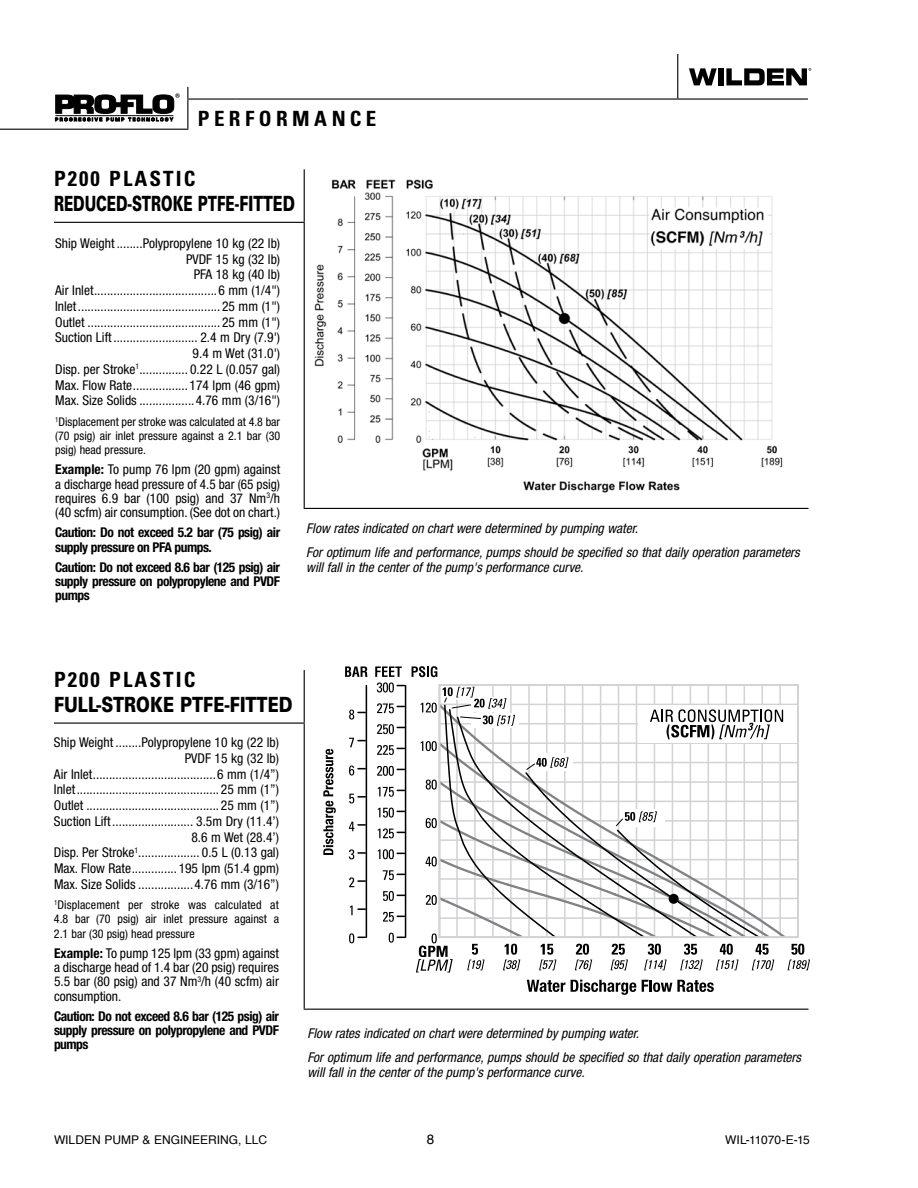
<style>
.page{position:relative;width:918px;height:1188px;background:#fff}
.page>*{position:absolute;margin:0;border:0;box-sizing:border-box;transform-origin:0 0}
.t1{font:900 21px "Univers";color:#000;scale:.66 1}
.t2{font:700 condensed 21px "Univers";letter-spacing:.1em;color:#000}
.t3{font:900 21px "Univers";color:#000;scale:.79 1}
.t4{font:700 condensed 21px "Univers";letter-spacing:.21em;color:#000}
.t5{font:condensed 13.5px/15.8px "Helvetica Neue";color:#000;text-align:right}
.t6{font:italic condensed 13.5px/24px "Helvetica Neue";color:#000}
.t7{font:700 condensed 13.5px/14.2px "Helvetica Neue";letter-spacing:-.035em;color:#000;text-align:justify}
.t8{font:13.5px "Helvetica";color:#000}
.t9{font:condensed 12px/14.2px "Helvetica Neue";color:#000;text-align:justify}
.t10{font:12px "Helvetica";color:#000}
.s1{font-weight:700}
</style>
<div class="page">
<hr style="left:405px;top:686px;width:1px;height:251px;background:#000">
<hr style="left:366px;top:686px;width:1px;height:251px;background:#000">
<svg style="left:527px;top:980px;width:38px;height:12px"></svg>
<svg style="left:571px;top:980px;width:65px;height:15px"></svg>
<svg style="left:642px;top:980px;width:72px;height:12px"></svg>
<svg style="left:412px;top:666px;width:25px;height:11px"></svg>
<svg style="left:345px;top:666px;width:23px;height:11px"></svg>
<svg style="left:323px;top:749px;width:13px;height:106px"></svg>
<svg style="left:349px;top:710px;width:16px;height:10px"></svg>
<svg style="left:349px;top:738px;width:16px;height:9px"></svg>
<svg style="left:349px;top:766px;width:16px;height:10px"></svg>
<svg style="left:349px;top:794px;width:16px;height:9px"></svg>
<svg style="left:349px;top:822px;width:16px;height:9px"></svg>
<svg style="left:349px;top:849px;width:16px;height:10px"></svg>
<svg style="left:349px;top:877px;width:16px;height:10px"></svg>
<svg style="left:350px;top:906px;width:15px;height:9px"></svg>
<svg style="left:349px;top:933px;width:16px;height:10px"></svg>
<svg style="left:375px;top:666px;width:29px;height:26px"></svg>
<svg style="left:377px;top:703px;width:27px;height:10px"></svg>
<svg style="left:377px;top:724px;width:27px;height:10px"></svg>
<svg style="left:377px;top:745px;width:27px;height:10px"></svg>
<svg style="left:377px;top:766px;width:27px;height:10px"></svg>
<svg style="left:378px;top:787px;width:26px;height:10px"></svg>
<svg style="left:378px;top:808px;width:26px;height:10px"></svg>
<svg style="left:378px;top:828px;width:26px;height:10px"></svg>
<svg style="left:378px;top:849px;width:26px;height:10px"></svg>
<svg style="left:383px;top:870px;width:21px;height:10px"></svg>
<svg style="left:383px;top:891px;width:21px;height:10px"></svg>
<svg style="left:383px;top:912px;width:21px;height:10px"></svg>
<svg style="left:389px;top:933px;width:15px;height:10px"></svg>
<svg style="left:416px;top:687px;width:394px;height:286px"></svg>
<hr style="left:54px;top:129px;width:134px;height:1px;background:#000">
<hr style="left:0;top:129px;width:54px;height:1px;background:#000">
<hr style="left:677px;top:54px;width:1px;height:33px;background:#000">
<hr style="left:187px;top:98px;width:50px;height:2px;background:#000">
<svg style="left:187px;top:87px;width:1px;height:42px"></svg>
<hr style="left:237px;top:98px;width:440px;height:2px;background:#000">
<hr style="left:677px;top:98px;width:131px;height:2px;background:#000">
<div style="left:719px;top:68px;width:5px;height:17px;background:#000"></div>
<svg style="left:689px;top:68px;width:28px;height:17px"></svg>
<svg style="left:726px;top:68px;width:85px;height:17px"></svg>
<svg style="left:55px;top:93px;width:125px;height:28px"></svg>
<img style="left:301px;top:169px;width:482px;height:334px">
<hr style="left:304px;top:670px;width:1px;height:53px;background:#000">
<hr style="left:54px;top:723px;width:251px;height:1px;background:#000">
<hr style="left:304px;top:724px;width:1px;height:285px;background:#000">
<hr style="left:304px;top:1009px;width:504px;height:1px;background:#000">
<hr style="left:304px;top:169px;width:1px;height:53px;background:#000">
<hr style="left:54px;top:222px;width:251px;height:1px;background:#000">
<hr style="left:304px;top:223px;width:1px;height:285px;background:#000">
<hr style="left:304px;top:508px;width:504px;height:1px;background:#000">
<h1 class="t4" style="left:198px;top:105px;width:180px">PERFORMANCE</h1>
<h1 class="t2" style="left:54px;top:166px;width:143px">P200 PLASTIC</h1>
<h1 class="t1" style="left:54px;top:191px;width:367px">REDUCED-STROKE PTFE-FITTED</h1>
<p class="t5" style="left:55px;top:235px;width:227px">Ship Weight ........Polypropylene 10 kg (22 lb)<br>PVDF 15 kg (32 lb)<br>PFA 18 kg (40 lb)<br>Air Inlet......................................6 mm (1/4")<br>Inlet............................................ 25 mm (1")<br>Outlet ......................................... 25 mm (1")<br>Suction Lift .......................... 2.4 m Dry (7.9')<br>9.4 m Wet (31.0')<br>Disp. per Stroke<sup>1</sup>............... 0.22 L (0.057 gal)<br>Max. Flow Rate.................174 lpm (46 gpm)<br>Max. Size Solids .................4.76 mm (3/16")</p>
<p class="t9" style="left:55px;top:414px;width:227px"><sup>1</sup>Displacement per stroke was calculated at 4.8 bar (70 psig) air inlet pressure against a 2.1 bar (30 psig) head pressure.</p>
<p class="t5" style="left:55px;top:462px;width:227px;line-height:14.2px;text-align:justify"><span class="s1">Example:</span> To pump 76 lpm (20 gpm) against a discharge head pressure of 4.5 bar (65 psig) requires 6.9 bar (100 psig) and 37 Nm<sup>3</sup>/h (40 scfm) air consumption. (See dot on chart.)</p>
<p class="t7" style="left:55px;top:525px;width:227px">Caution: Do not exceed 5.2 bar (75 psig) air supply pressure on PFA pumps.</p>
<p class="t7" style="left:55px;top:560px;width:226px">Caution: Do not exceed 8.6 bar (125 psig) air supply pressure on polypropylene and PVDF pumps</p>
<p class="t6" style="left:306px;top:517px;width:495px">Flow rates indicated on chart were determined by pumping water.<br>For optimum life and performance, pumps should be specified so that daily operation parameters</p>
<p class="t6" style="left:306px;top:556px;width:279px">will fall in the center of the pump's performance curve.</p>
<h1 class="t2" style="left:54px;top:666px;width:143px">P200 PLASTIC</h1>
<h1 class="t3" style="left:54px;top:691px;width:304px">FULL-STROKE PTFE-FITTED</h1>
<p class="t5" style="left:54px;top:734px;width:227px">Ship Weight ........Polypropylene 10 kg (22 lb)<br>PVDF 15 kg (32 lb)<br>Air Inlet......................................6 mm (1/4”)<br>Inlet............................................ 25 mm (1”)<br>Outlet ......................................... 25 mm (1”)<br>Suction Lift ......................... 3.5m Dry (11.4’)<br>8.6 m Wet (28.4’)<br>Disp. Per Stroke<sup>1</sup>................... 0.5 L (0.13 gal)<br>Max. Flow Rate..............195 lpm (51.4 gpm)<br>Max. Size Solids .................4.76 mm (3/16”)</p>
<p class="t9" style="left:54px;top:898px;width:227px"><sup>1</sup>Displacement per stroke was calculated at 4.8 bar (70 psig) air inlet pressure against a 2.1 bar (30 psig) head pressure</p>
<p class="t5" style="left:54px;top:946px;width:227px;line-height:14.2px;text-align:justify"><span class="s1">Example:</span> To pump 125 lpm (33 gpm) against a discharge head of 1.4 bar (20 psig) requires 5.5 bar (80 psig) and 37 Nm<sup>3</sup>/h (40 scfm) air consumption.</p>
<p class="t7" style="left:54px;top:1009px;width:226px">Caution: Do not exceed 8.6 bar (125 psig) air supply pressure on polypropylene and PVDF pumps</p>
<p class="t6" style="left:308px;top:1021px;width:495px">Flow rates indicated on chart were determined by pumping water.<br>For optimum life and performance, pumps should be specified so that daily operation parameters</p>
<p class="t6" style="left:308px;top:1060px;width:279px">will fall in the center of the pump's performance curve.</p>
<p class="t10" style="left:54px;top:1131px;width:215px">WILDEN PUMP &amp; ENGINEERING, LLC</p>
<p class="t8" style="left:427px;top:1129px;width:9px">8</p>
<p class="t10" style="left:725px;top:1131px;width:86px">WIL-11070-E-15</p>
</div>
